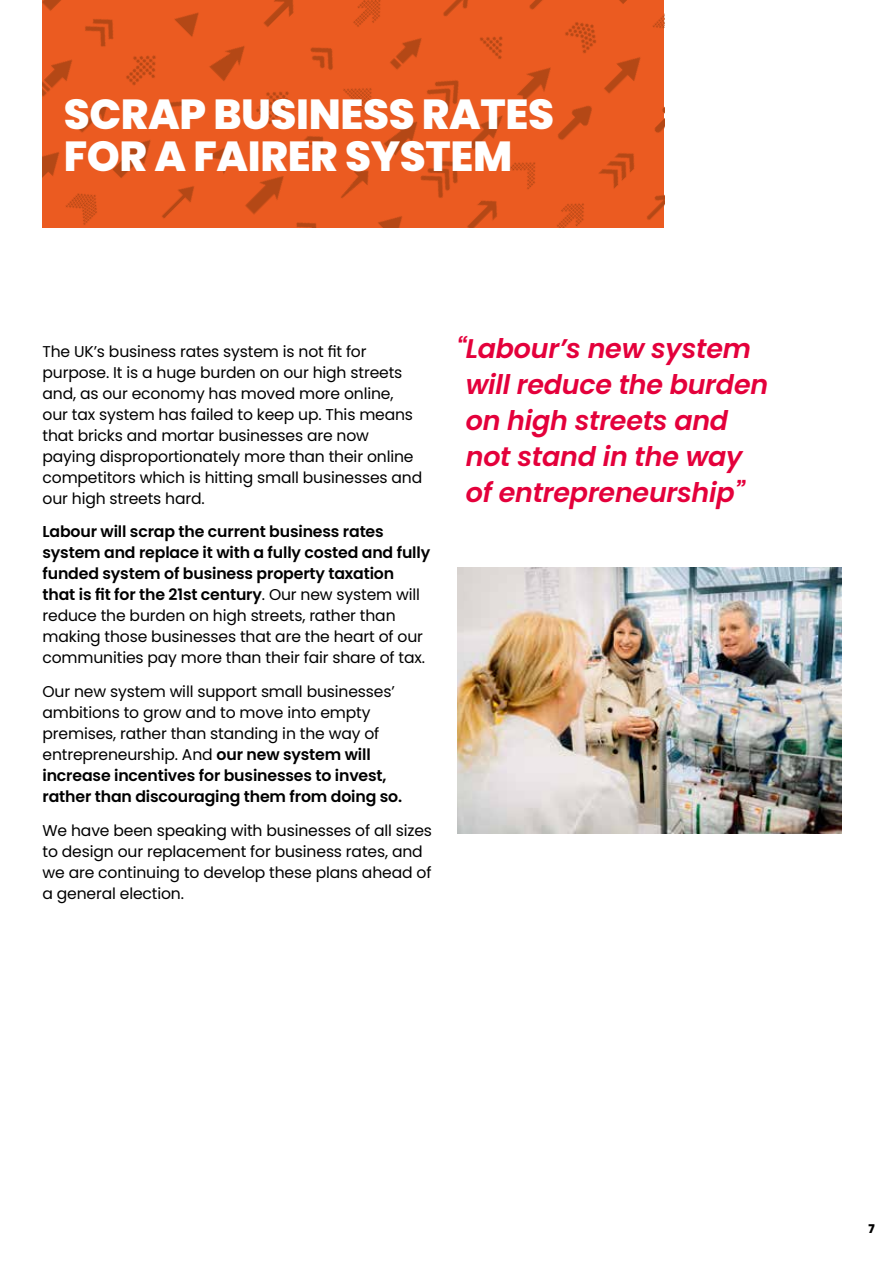
<style>
.page{position:relative;width:893px;height:1263px;background:#fff}
.page>*{position:absolute;margin:0;border:0;box-sizing:border-box;transform-origin:0 0}
.t1{font:800 42px/42px "Poppins";letter-spacing:-.01em;color:#fff}
.t2{font:italic 600 27px/36px "Poppins";letter-spacing:-.01em;color:#e4003b}
.t3{font:600 15.75px/21px "Poppins";letter-spacing:-.01em;color:#000}
.t4{font:15.6px/21px "Poppins";letter-spacing:-.01em;color:#000}
.t5{font:800 12px "Poppins";color:#000}
.s1{font-weight:400;font-size:15.6px}
.s2{font-weight:600;font-size:15.75px}
</style>
<div class="page">
<img style="left:43px;top:0;width:621px;height:228px">
<img style="left:457px;top:568px;width:385px;height:266px">
<h1 class="t1" style="left:64px;top:93px;width:492px">SCRAP BUSINESS RATES<br>FOR A FAIRER SYSTEM</h1>
<p class="t4" style="left:43px;top:341px;width:381px">The UK’s business rates system is not fit for purpose. It is a huge burden on our high streets and, as our economy has moved more online, our tax system has failed to keep up. This means that bricks and mortar businesses are now paying disproportionately more than their online competitors which is hitting small businesses and our high streets hard.</p>
<p class="t3" style="left:43px;top:521px;width:389px">Labour will scrap the current business rates system and replace it with a fully costed and fully funded system of business property taxation that is fit for the 21st century<span class="s1">. Our new system will</span></p>
<p class="t4" style="left:43px;top:605px;width:384px">reduce the burden on high streets, rather than making those businesses that are the heart of our communities pay more than their fair share of tax.</p>
<p class="t4" style="left:43px;top:681px;width:354px">Our new system will support small businesses’ ambitions to grow and to move into empty premises, rather than standing in the way of entrepreneurship. And <span class="s2">our new system will</span></p>
<p class="t3" style="left:43px;top:765px;width:361px">increase incentives for businesses to invest, rather than discouraging them from doing so.</p>
<p class="t4" style="left:43px;top:820px;width:391px">We have been speaking with businesses of all sizes to design our replacement for business rates, and we are continuing to develop these plans ahead of a general election.</p>
<h2 class="t2" style="left:466px;top:331px;width:304px;text-indent:-10px">“Labour’s new system will reduce the burden on high streets and not stand in the way of entrepreneurship”</h2>
<p class="t5" style="left:869px;top:1222px;width:8px">7</p>
</div>
